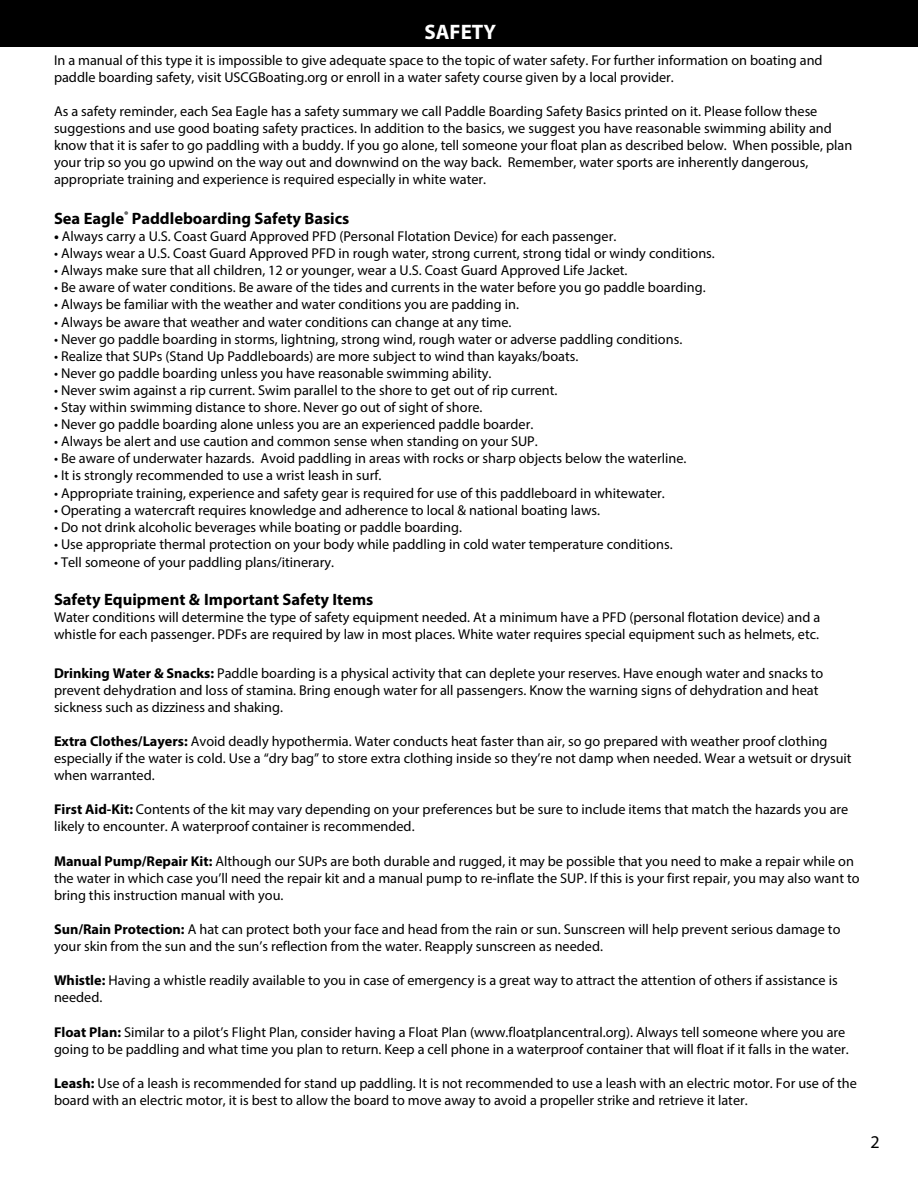
<style>
.page{position:relative;width:918px;height:1188px;background:#fff}
.page>*{position:absolute;margin:0;border:0;box-sizing:border-box;transform-origin:0 0}
.t1{font:700 21px "Myriad Pro";color:#fff}
.t2{font:18px "Myriad Pro";color:#000}
.t3{font:700 16.5px "Myriad Pro";color:#000}
.t4{font:14.25px/17.1px "Myriad Pro";color:#000}
.s1{font-weight:700}
</style>
<div class="page">
<div style="left:1px;top:0;width:917px;height:46px;background:#000"></div>
<h1 class="t1" style="left:425px;top:18px;width:73px">SAFETY</h1>
<p class="t4" style="left:54px;top:51px;width:770px">In a manual of this type it is impossible to give adequate space to the topic of water safety. For further information on boating and paddle boarding safety, visit USCGBoating.org or enroll in a water safety course given by a local provider.</p>
<p class="t4" style="left:54px;top:102px;width:800px">As a safety reminder, each Sea Eagle has a safety summary we call Paddle Boarding Safety Basics printed on it. Please follow these suggestions and use good boating safety practices. In addition to the basics, we suggest you have reasonable swimming ability and know that it is safer to go paddling with a buddy. If you go alone, tell someone your float plan as described below. When possible, plan your trip so you go upwind on the way out and downwind on the way back. Remember, water sports are inherently dangerous, appropriate training and experience is required especially in white water.</p>
<p class="t3" style="left:54px;top:208px;width:297px">Sea Eagle<sup>®</sup> Paddleboarding Safety Basics</p>
<p class="t4" style="left:54px;top:228px;width:564px"><span class="s1">•</span> Always carry a U.S. Coast Guard Approved PFD (Personal Flotation Device) for each passenger.</p>
<p class="t4" style="left:54px;top:245px;width:662px">• Always wear a U.S. Coast Guard Approved PFD in rough water, strong current, strong tidal or windy conditions.</p>
<p class="t4" style="left:54px;top:262px;width:575px">• Always make sure that all children, 12 or younger, wear a U.S. Coast Guard Approved Life Jacket.</p>
<p class="t4" style="left:54px;top:279px;width:653px">• Be aware of water conditions. Be aware of the tides and currents in the water before you go paddle boarding.</p>
<p class="t4" style="left:54px;top:296px;width:467px">• Always be familiar with the weather and water conditions you are padding in.</p>
<p class="t4" style="left:54px;top:313px;width:459px">• Always be aware that weather and water conditions can change at any time.</p>
<p class="t4" style="left:54px;top:330px;width:630px">• Never go paddle boarding in storms, lightning, strong wind, rough water or adverse paddling conditions.</p>
<p class="t4" style="left:54px;top:347px;width:526px">• Realize that SUPs (Stand Up Paddleboards) are more subject to wind than kayaks/boats.</p>
<p class="t4" style="left:54px;top:364px;width:439px">• Never go paddle boarding unless you have reasonable swimming ability.</p>
<p class="t4" style="left:54px;top:381px;width:505px">• Never swim against a rip current. Swim parallel to the shore to get out of rip current.</p>
<p class="t4" style="left:54px;top:399px;width:430px">• Stay within swimming distance to shore. Never go out of sight of shore.</p>
<p class="t4" style="left:54px;top:416px;width:481px">• Never go paddle boarding alone unless you are an experienced paddle boarder.</p>
<p class="t4" style="left:54px;top:433px;width:485px">• Always be alert and use caution and common sense when standing on your SUP.</p>
<p class="t4" style="left:54px;top:450px;width:634px">• Be aware of underwater hazards. Avoid paddling in areas with rocks or sharp objects below the waterline.</p>
<p class="t4" style="left:54px;top:467px;width:329px">• It is strongly recommended to use a wrist leash in surf.</p>
<p class="t4" style="left:54px;top:484px;width:612px">• Appropriate training, experience and safety gear is required for use of this paddleboard in whitewater.</p>
<p class="t4" style="left:54px;top:501px;width:548px">• Operating a watercraft requires knowledge and adherence to local &amp; national boating laws.</p>
<p class="t4" style="left:54px;top:518px;width:410px">• Do not drink alcoholic beverages while boating or paddle boarding.</p>
<p class="t4" style="left:54px;top:535px;width:620px">• Use appropriate thermal protection on your body while paddling in cold water temperature conditions.</p>
<p class="t4" style="left:54px;top:553px;width:282px">• Tell someone of your paddling plans/itinerary.</p>
<p class="t3" style="left:54px;top:588px;width:321px">Safety Equipment &amp; Important Safety Items</p>
<p class="t4" style="left:54px;top:608px;width:768px">Water conditions will determine the type of safety equipment needed. At a minimum have a PFD (personal flotation device) and a whistle for each passenger. PDFs are required by law in most places. White water requires special equipment such as helmets, etc.</p>
<p class="t4" style="left:54px;top:664px;width:771px"><span class="s1">Drinking Water &amp; Snacks:</span> Paddle boarding is a physical activity that can deplete your reserves. Have enough water and snacks to prevent dehydration and loss of stamina. Bring enough water for all passengers. Know the warning signs of dehydration and heat sickness such as dizziness and shaking.</p>
<p class="t4" style="left:54px;top:732px;width:799px"><span class="s1">Extra Clothes/Layers:</span> Avoid deadly hypothermia. Water conducts heat faster than air, so go prepared with weather proof clothing especially if the water is cold. Use a “dry bag” to store extra clothing inside so they’re not damp when needed. Wear a wetsuit or drysuit when warranted.</p>
<p class="t4" style="left:54px;top:801px;width:796px"><span class="s1">First Aid-Kit:</span> Contents of the kit may vary depending on your preferences but be sure to include items that match the hazards you are likely to encounter. A waterproof container is recommended.</p>
<p class="t4" style="left:54px;top:852px;width:807px"><span class="s1">Manual Pump/Repair Kit:</span> Although our SUPs are both durable and rugged, it may be possible that you need to make a repair while on the water in which case you’ll need the repair kit and a manual pump to re-inflate the SUP. If this is your first repair, you may also want to bring this instruction manual with you.</p>
<p class="t4" style="left:54px;top:921px;width:788px"><span class="s1">Sun/Rain Protection:</span> A hat can protect both your face and head from the rain or sun. Sunscreen will help prevent serious damage to your skin from the sun and the sun’s reflection from the water. Reapply sunscreen as needed.</p>
<p class="t4" style="left:54px;top:972px;width:785px"><span class="s1">Whistle:</span> Having a whistle readily available to you in case of emergency is a great way to attract the attention of others if assistance is needed.</p>
<p class="t4" style="left:54px;top:1023px;width:796px"><span class="s1">Float Plan:</span> Similar to a pilot’s Flight Plan, consider having a Float Plan (www.floatplancentral.org). Always tell someone where you are going to be paddling and what time you plan to return. Keep a cell phone in a waterproof container that will float if it falls in the water.</p>
<p class="t4" style="left:54px;top:1074px;width:804px"><span class="s1">Leash:</span> Use of a leash is recommended for stand up paddling. It is not recommended to use a leash with an electric motor. For use of the board with an electric motor, it is best to allow the board to move away to avoid a propeller strike and retrieve it later.</p>
<p class="t2" style="left:870px;top:1130px;width:11px">2</p>
</div>
